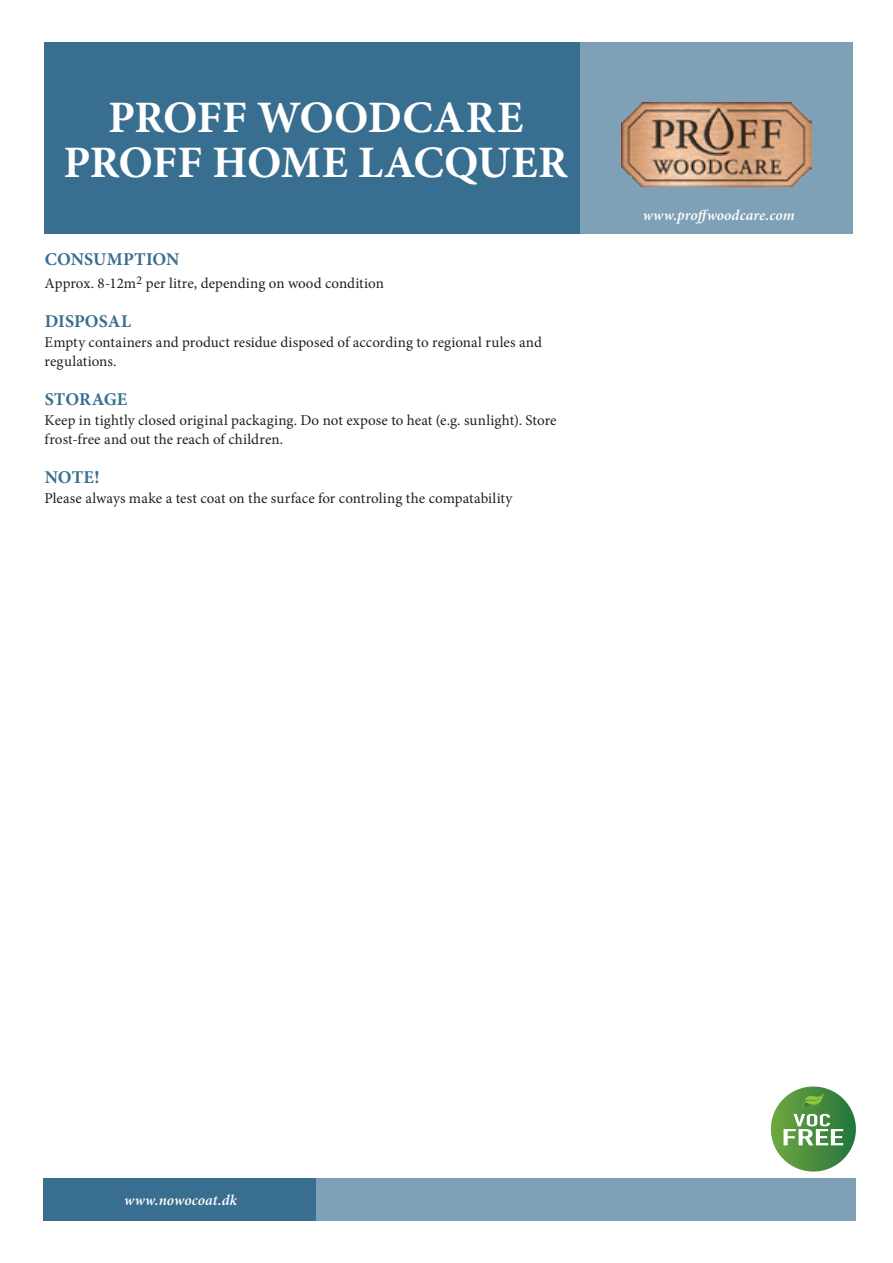
<style>
.page{position:relative;width:893px;height:1263px;background:#fff}
.page>*{position:absolute;margin:0;border:0;box-sizing:border-box;transform-origin:0 0}
.t1{font:700 45px/45px "Minion Pro";letter-spacing:-.005em;color:#fff;text-align:center}
.t2{font:700 18px "Minion Pro";letter-spacing:.005em;color:#386e8f}
.t3{font:15px/19.5px "Minion Pro";letter-spacing:.005em;color:#231f20}
.t4{font:italic 600 15px "Minion Pro";letter-spacing:.01em;color:#fff}
</style>
<div class="page">
<div style="left:45px;top:43px;width:542px;height:191px;background:#386e8f"></div>
<div style="left:580px;top:43px;width:273px;height:191px;background:#7ea1b7"></div>
<div style="left:316px;top:1178px;width:540px;height:42px;background:#7ea1b7"></div>
<div style="left:44px;top:1178px;width:272px;height:42px;background:#386e8f"></div>
<img style="left:622px;top:102px;width:189px;height:85px">
<div style="left:771px;top:1086px;width:85px;height:85px;background:linear-gradient(to right,#70a841,#267740);border-radius:43px"></div>
<svg style="left:783px;top:1092px;width:60px;height:53px"></svg>
<h1 class="t1" style="left:64px;top:95px;width:506px">PROFF WOODCARE<br>PROFF HOME LACQUER</h1>
<p class="t2" style="left:45px;top:247px;width:136px">CONSUMPTION</p>
<p class="t3" style="left:45px;top:274px;width:341px">Approx. 8-12m<sup>2</sup> per litre, depending on wood condition</p>
<p class="t2" style="left:45px;top:309px;width:88px">DISPOSAL</p>
<p class="t3" style="left:45px;top:332px;width:499px">Empty containers and product residue disposed of according to regional rules and regulations.</p>
<p class="t2" style="left:45px;top:387px;width:84px">STORAGE</p>
<p class="t3" style="left:45px;top:410px;width:513px">Keep in tightly closed original packaging. Do not expose to heat (e.g. sunlight). Store frost-free and out the reach of children.</p>
<p class="t2" style="left:45px;top:465px;width:56px">NOTE!</p>
<p class="t3" style="left:45px;top:488px;width:469px">Please always make a test coat on the surface for controling the compatability</p>
<p class="t4" style="left:643px;top:205px;width:154px">www.proffwoodcare.com</p>
<p class="t4" style="left:124px;top:1189px;width:114px">www.nowocoat.dk</p>
</div>
